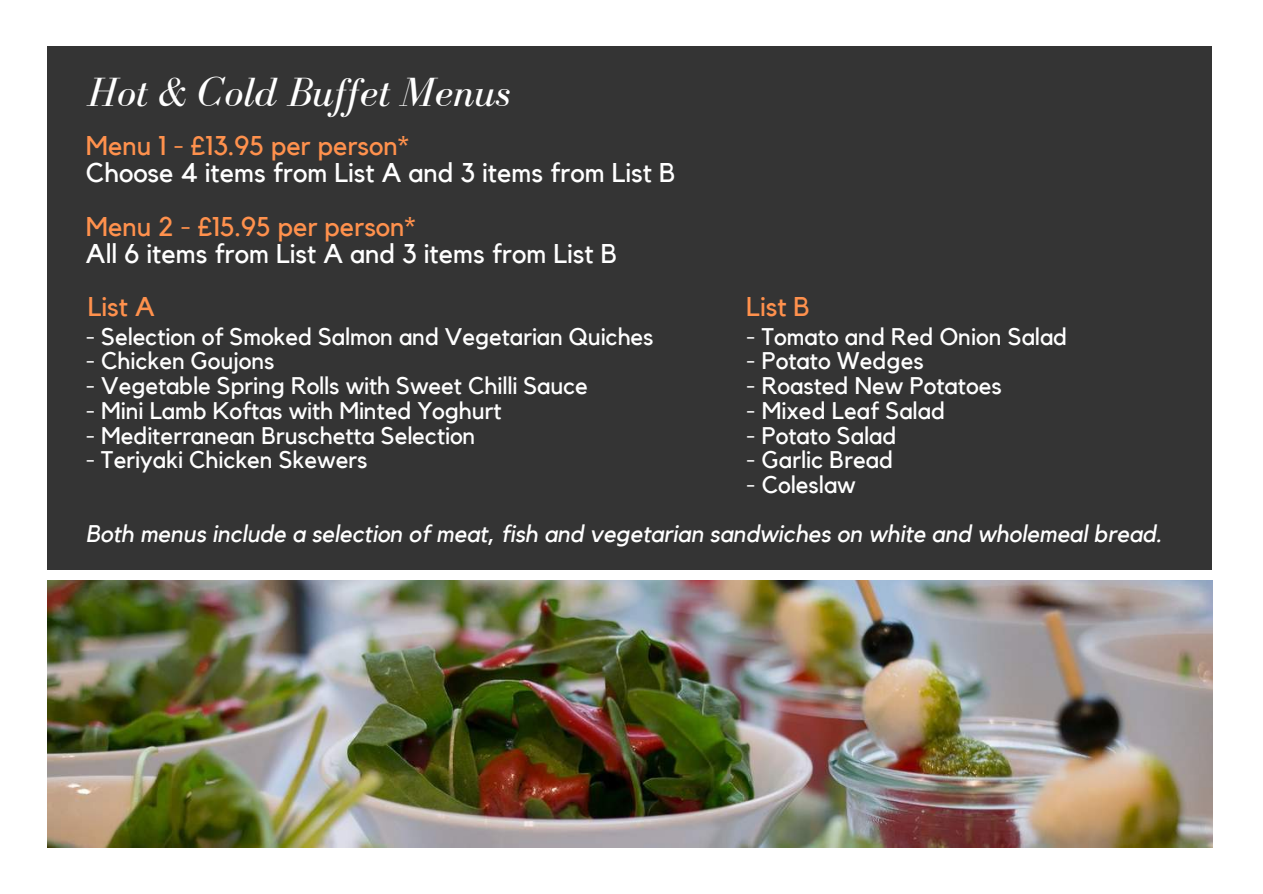
<style>
.page{position:relative;width:1263px;height:894px;background:#fff}
.page>*{position:absolute;margin:0;border:0;box-sizing:border-box;transform-origin:0 0}
.t1{font:italic 42px "Bodoni FLF";color:#fff}
.t2{font:27px "Kollektif";color:#fff}
.t3{font:27px "Kollektif";color:#ff914d}
.t4{font:24px "Kollektif";letter-spacing:-.005em;color:#fff}
.t5{font:italic 24px "Kollektif";letter-spacing:-.005em;color:#fff}
</style>
<div class="page">
<img style="left:47px;top:580px;width:1165px;height:267px">
<div style="left:47px;top:47px;width:1164px;height:523px;background:#343434"></div>
<h1 class="t1" style="left:88px;top:69px;width:424px">Hot &amp; Cold Buffet Menus</h1>
<p class="t3" style="left:86px;top:133px;width:325px">Menu 1 - £13.95 per person*</p>
<p class="t2" style="left:86px;top:160px;width:591px">Choose 4 items from List A and 3 items from List B</p>
<p class="t3" style="left:86px;top:214px;width:331px">Menu 2 - £15.95 per person*</p>
<p class="t2" style="left:86px;top:241px;width:532px">All 6 items from List A and 3 items from List B</p>
<p class="t3" style="left:88px;top:293px;width:69px">List A</p>
<p class="t3" style="left:746px;top:293px;width:65px">List B</p>
<p class="t4" style="left:86px;top:325px;width:569px">- Selection of Smoked Salmon and Vegetarian Quiches</p>
<p class="t4" style="left:86px;top:350px;width:190px">- Chicken Goujons</p>
<p class="t4" style="left:86px;top:374px;width:504px">- Vegetable Spring Rolls with Sweet Chilli Sauce</p>
<p class="t4" style="left:86px;top:399px;width:417px">- Mini Lamb Koftas with Minted Yoghurt</p>
<p class="t4" style="left:86px;top:424px;width:391px">- Mediterranean Bruschetta Selection</p>
<p class="t4" style="left:86px;top:449px;width:283px">- Teriyaki Chicken Skewers</p>
<p class="t4" style="left:746px;top:325px;width:322px">- Tomato and Red Onion Salad</p>
<p class="t4" style="left:746px;top:350px;width:179px">- Potato Wedges</p>
<p class="t4" style="left:746px;top:374px;width:257px">- Roasted New Potatoes</p>
<p class="t4" style="left:746px;top:399px;width:200px">- Mixed Leaf Salad</p>
<p class="t4" style="left:746px;top:424px;width:152px">- Potato Salad</p>
<p class="t4" style="left:746px;top:449px;width:148px">- Garlic Bread</p>
<p class="t4" style="left:746px;top:473px;width:111px">- Coleslaw</p>
<p class="t5" style="left:86px;top:522px;width:1077px">Both menus include a selection of meat, fish and vegetarian sandwiches on white and wholemeal bread.</p>
</div>
